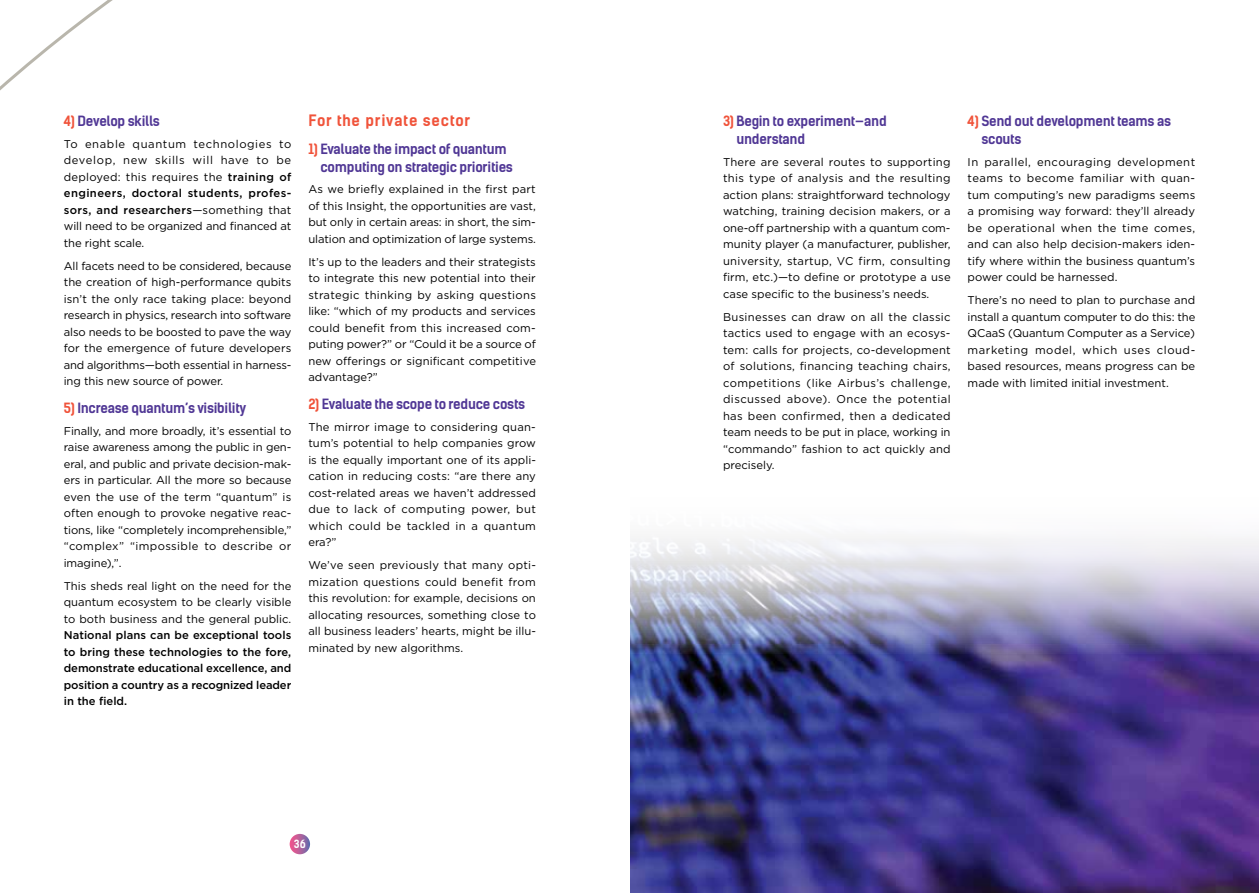
<style>
.page{position:relative;width:1259px;height:893px;background:#fff}
.page>*{position:absolute;margin:0;border:0;box-sizing:border-box;transform-origin:0 0}
.t1{font:700 15px "Kelson Sans";letter-spacing:.05em;color:#f0533a}
.t2{font:700 13.5px/18px "Kelson Sans";letter-spacing:-.02em;color:#503795}
.t3{font:11.25px/16.5px "Gotham";color:#000;text-align:justify}
.t4{font:500 11.25px/16.5px "Gotham";letter-spacing:-.01em;color:#000;text-align:justify}
.t5{font:700 10.8px "Kelson Sans";color:#fff}
.s1{color:#f0533a}
.s2{font-weight:500}
</style>
<div class="page">
<svg style="left:0;top:0;width:113px;height:91px"></svg>
<img style="left:630px;top:654px;width:629px;height:239px">
<img style="left:630px;top:538px;width:629px;height:116px">
<div style="left:290px;top:834px;width:20px;height:20px;background:linear-gradient(to right,#fb558b,#6f6cab);border-radius:50%"></div>
<p class="t2" style="left:64px;top:112px;width:98px"><span class="s1">4)</span> Develop skills</p>
<p class="t3" style="left:64px;top:135px;width:229px">To enable quantum technologies to develop, new skills will have to be deployed: this requires the <span class="s2">training of engineers, doctoral students, profes&shy;sors, and researchers</span>—something that will need to be organized and financed at the right scale.</p>
<p class="t3" style="left:64px;top:257px;width:229px">All facets need to be considered, because the creation of high-performance qubits isn’t the only race taking place: beyond research in physics, research into software also needs to be boosted to pave the way for the emergence of future developers and algorithms—both essential in harness&shy;ing this new source of power.</p>
<p class="t2" style="left:64px;top:399px;width:184px"><span class="s1">5)</span> Increase quantum’s visibility</p>
<p class="t3" style="left:64px;top:422px;width:229px">Finally, and more broadly, it’s essential to raise awareness among the public in gen&shy;eral, and public and private decision-mak&shy;ers in particular. All the more so because even the use of the term “quantum” is often enough to provoke negative reac&shy;tions, like “completely incomprehensible,” “complex” “impossible to describe or imagine),”.</p>
<p class="t3" style="left:64px;top:577px;width:229px">This sheds real light on the need for the quantum ecosystem to be clearly visible to both business and the general public.</p>
<p class="t4" style="left:64px;top:627px;width:229px">National plans can be exceptional tools to bring these technologies to the fore, demonstrate educational excellence, and position a country as a recognized leader in the field.</p>
<h1 class="t1" style="left:308px;top:111px;width:163px">For the private sector</h1>
<p class="t2" style="left:320px;top:140px;width:194px;text-indent:-12px"><span class="s1">1)</span> Evaluate the impact of quantum computing on strategic priorities</p>
<p class="t3" style="left:308px;top:181px;width:229px">As we briefly explained in the first part of this Insight, the opportunities are vast, but only in certain areas: in short, the sim&shy;ulation and optimization of large systems.</p>
<p class="t3" style="left:308px;top:253px;width:229px">It’s up to the leaders and their strategists to integrate this new potential into their strategic thinking by asking questions like: “which of my products and services could benefit from this increased com&shy;puting power?” or “Could it be a source of new offerings or significant competitive advantage?”</p>
<p class="t2" style="left:308px;top:395px;width:218px"><span class="s1">2)</span> Evaluate the scope to reduce costs</p>
<p class="t3" style="left:308px;top:418px;width:229px">The mirror image to considering quan&shy;tum’s potential to help companies grow is the equally important one of its appli&shy;cation in reducing costs: “are there any cost-related areas we haven’t addressed due to lack of computing power, but which could be tackled in a quantum era?”</p>
<p class="t3" style="left:308px;top:557px;width:229px">We’ve seen previously that many opti&shy;mization questions could benefit from this revolution: for example, decisions on allocating resources, something close to all business leaders’ hearts, might be illu&shy;minated by new algorithms.</p>
<p class="t5" style="left:294px;top:837px;width:13px">36</p>
<p class="t2" style="left:736px;top:112px;width:152px;text-indent:-13px"><span class="s1">3)</span> Begin to experiment—and understand</p>
<p class="t3" style="left:723px;top:153px;width:229px">There are several routes to supporting this type of analysis and the resulting action plans: straightforward technology watching, training decision makers, or a one-off partnership with a quantum com&shy;munity player (a manufacturer, publisher, university, startup, VC firm, consulting firm, etc.)—to define or prototype a use case specific to the business’s needs.</p>
<p class="t3" style="left:723px;top:308px;width:229px">Businesses can draw on all the classic tactics used to engage with an ecosys&shy;tem: calls for projects, co-development of solutions, financing teaching chairs, competitions (like Airbus’s challenge, discussed above). Once the potential has been confirmed, then a dedicated team needs to be put in place, working in “commando” fashion to act quickly and precisely.</p>
<p class="t2" style="left:981px;top:112px;width:191px;text-indent:-14px"><span class="s1">4)</span> Send out development teams as scouts</p>
<p class="t3" style="left:967px;top:153px;width:229px">In parallel, encouraging development teams to become familiar with quan&shy;tum computing’s new paradigms seems a promising way forward: they’ll already be operational when the time comes, and can also help decision-makers iden&shy;tify where within the business quantum’s power could be harnessed.</p>
<p class="t3" style="left:967px;top:292px;width:229px">There’s no need to plan to purchase and install a quantum computer to do this: the QCaaS (Quantum Computer as a Service) marketing model, which uses cloud&shy;based resources, means progress can be made with limited initial investment.</p>
</div>
